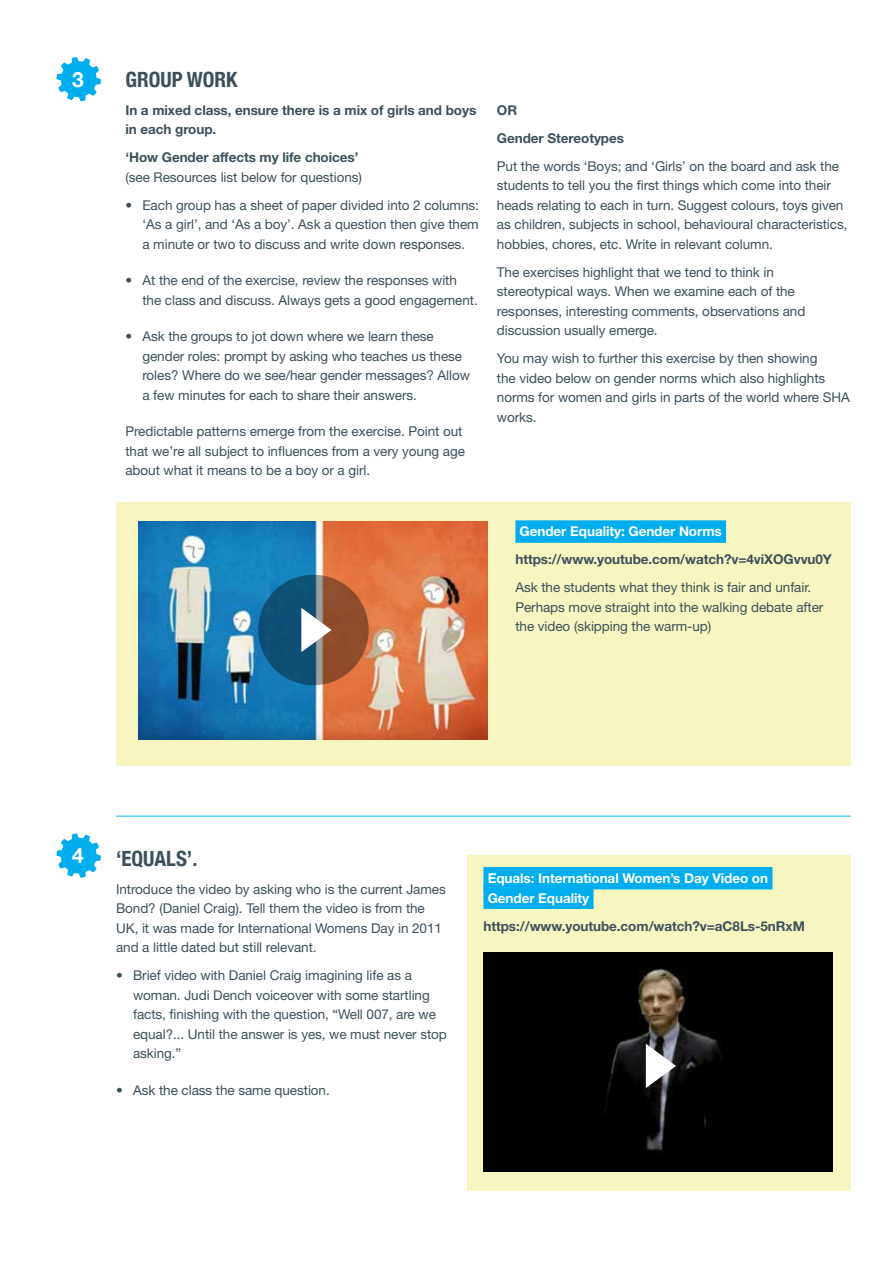
<style>
.page{position:relative;width:893px;height:1263px;background:#fff}
.page>*{position:absolute;margin:0;border:0;box-sizing:border-box;transform-origin:0 0}
.t1{font:700 condensed 21px "Helvetica Neue";color:#3d505a}
.t2{font:700 21px "Helvetica Neue";color:#fff}
.t3{font:13.5px/19.5px "Helvetica Neue LT Std";letter-spacing:-.005em;color:#3d505a}
.t4{font:700 13.5px/19.5px "Helvetica Neue LT Std";letter-spacing:-.005em;color:#3d505a}
.t5{font:700 13.5px/19.5px "Helvetica Neue LT Std";letter-spacing:-.005em;color:#fff}
</style>
<div class="page">
<div style="left:116px;top:502px;width:734px;height:263px;background:#f8f6c0"></div>
<div style="left:467px;top:855px;width:383px;height:336px;background:#f8f6c0"></div>
<svg style="left:57px;top:57px;width:44px;height:44px"></svg>
<svg style="left:57px;top:833px;width:44px;height:45px"></svg>
<img style="left:139px;top:521px;width:349px;height:219px">
<img style="left:483px;top:953px;width:349px;height:218px">
<svg style="left:258px;top:575px;width:111px;height:110px;background:#4b5258"></svg>
<svg style="left:301px;top:608px;width:30px;height:44px"></svg>
<svg style="left:646px;top:1044px;width:30px;height:44px"></svg>
<div style="left:515px;top:520px;width:211px;height:23px;background:#00aeef"></div>
<hr style="left:116px;top:816px;width:734px;height:1px;background:#00aeef">
<div style="left:483px;top:867px;width:289px;height:22px;background:#00aeef"></div>
<div style="left:483px;top:886px;width:111px;height:23px;background:#00aeef"></div>
<h1 class="t2" style="left:72px;top:61px;width:13px">3</h1>
<h1 class="t1" style="left:125px;top:62px;width:114px">GROUP WORK</h1>
<p class="t4" style="left:125px;top:100px;width:352px">In a mixed class, ensure there is a mix of girls and boys in each group.</p>
<p class="t4" style="left:125px;top:147px;width:235px">‘How Gender affects my life choices’</p>
<p class="t3" style="left:125px;top:167px;width:238px">(see Resources list below for questions)</p>
<p class="t3" style="left:142px;top:195px;width:338px;text-align:justify;text-indent:-17px">• Each group has a sheet of paper divided into 2 columns: ‘As a girl’, and ‘As a boy’. Ask a question then give them a minute or two to discuss and write down responses.</p>
<p class="t3" style="left:142px;top:270px;width:337px;text-indent:-17px">• At the end of the exercise, review the responses with the class and discuss. Always gets a good engagement.</p>
<p class="t3" style="left:142px;top:326px;width:329px;text-indent:-17px">• Ask the groups to jot down where we learn these gender roles: prompt by asking who teaches us these roles? Where do we see/hear gender messages? Allow a few minutes for each to share their answers.</p>
<p class="t3" style="left:125px;top:421px;width:341px">Predictable patterns emerge from the exercise. Point out that we’re all subject to influences from a very young age about what it means to be a boy or a girl.</p>
<p class="t4" style="left:497px;top:95px;width:129px;line-height:28px">OR<br>Gender Stereotypes</p>
<p class="t3" style="left:497px;top:156px;width:352px">Put the words ‘Boys; and ‘Girls’ on the board and ask the students to tell you the first things which come into their heads relating to each in turn. Suggest colours, toys given as children, subjects in school, behavioural characteristics, hobbies, chores, etc. Write in relevant column.</p>
<p class="t3" style="left:497px;top:262px;width:310px">The exercises highlight that we tend to think in stereotypical ways. When we examine each of the responses, interesting comments, observations and discussion usually emerge.</p>
<p class="t3" style="left:497px;top:348px;width:354px">You may wish to further this exercise by then showing<br>the video below on gender norms which also highlights norms for women and girls in parts of the world where SHA works.</p>
<p class="t5" style="left:520px;top:522px;width:204px">Gender Equality: Gender Norms</p>
<p class="t4" style="left:515px;top:550px;width:318px">https://www.youtube.com/watch?v=4viXOGvvu0Y</p>
<p class="t3" style="left:515px;top:578px;width:309px">Ask the students what they think is fair and unfair.<br>Perhaps move straight into the walking debate after the video (skipping the warm-up)</p>
<h1 class="t2" style="left:72px;top:837px;width:13px">4</h1>
<h1 class="t1" style="left:116px;top:841px;width:83px">‘EQUALS’.</h1>
<p class="t3" style="left:116px;top:879px;width:331px">Introduce the video by asking who is the current James Bond? (Daniel Craig). Tell them the video is from the UK, it was made for International Womens Day in 2011 and a little dated but still relevant.</p>
<p class="t3" style="left:133px;top:966px;width:315px;text-indent:-17px">• Brief video with Daniel Craig imagining life as a woman. Judi Dench voiceover with some startling facts, finishing with the question, “Well 007, are we equal?... Until the answer is yes, we must never stop asking.”</p>
<p class="t3" style="left:116px;top:1080px;width:215px">• Ask the class the same question.</p>
<p class="t5" style="left:488px;top:868px;width:282px">Equals: International Women’s Day Video on<br>Gender Equality</p>
<p class="t4" style="left:483px;top:916px;width:323px">https://www.youtube.com/watch?v=aC8Ls-5nRxM</p>
</div>
